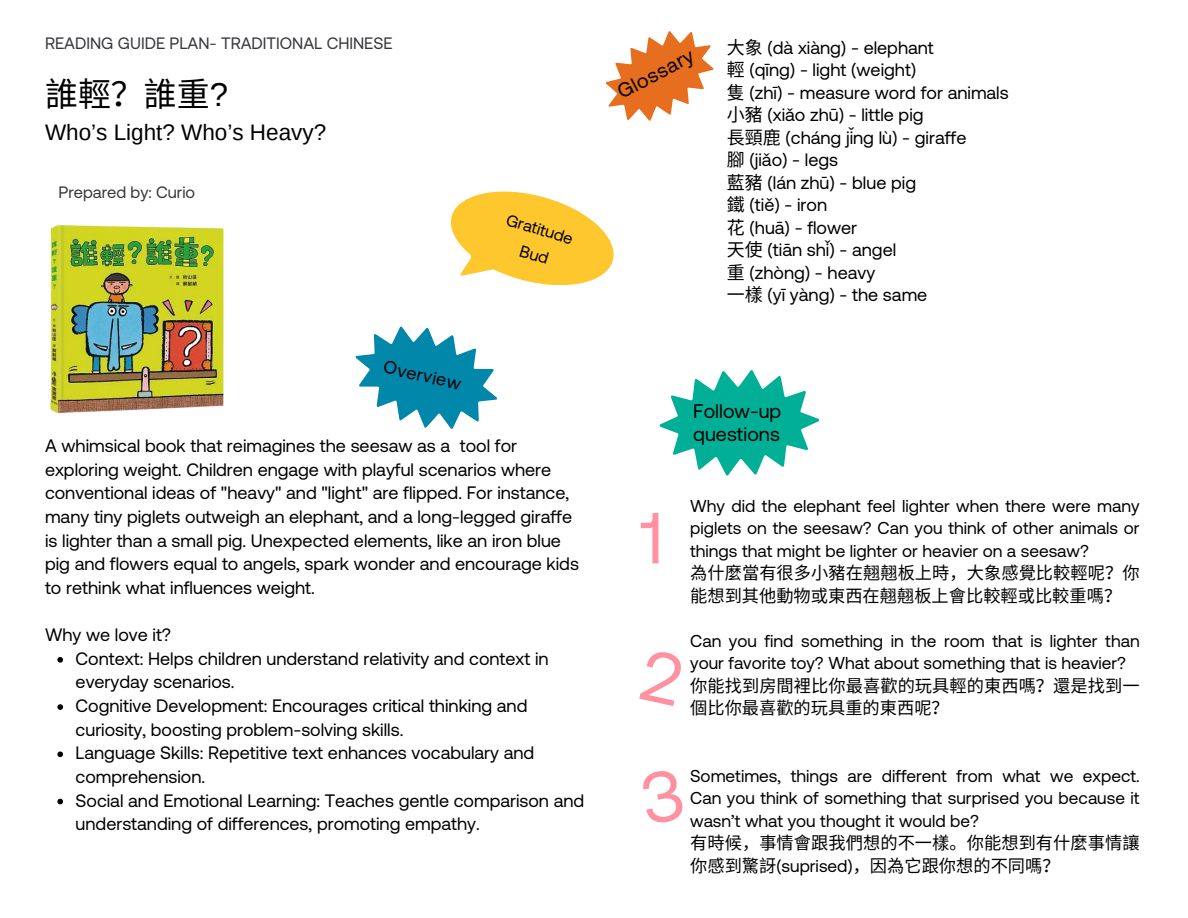
<style>
.page{position:relative;width:1188px;height:918px;background:#fff}
.page>*{position:absolute;margin:0;border:0;box-sizing:border-box;transform-origin:0 0}
.t1{font:72px "Aeonik Pro";color:#ff91a0}
.t2{font:33px "Noto Sans CJ Ksc";color:#000}
.t3{font:22.5px "Arimo";color:#000}
.t4{font:20.4px "Aeonik Pro";color:#000}
.t5{font:19.8px/22.5px "Aeonik Pro";color:#000}
.t6{font:18px/22.5px "Aeonik Pro";color:#000}
.t7{font:17.25px/22.5px "Aeonik Pro";color:#000;text-align:justify}
.t8{font:17.25px/22.5px "Noto Sans CJ Ksc";letter-spacing:.005em;color:#000}
.t9{font:16.5px "Aeonik Pro";color:#37373c}
.t10{font:16.5px "Aeonik Pro";color:#000}
.s1{font-family:"Arimo"}
.s2{font-family:"Noto Sans CJ Ksc"}
.s3{font-family:"Aeonik Pro"}
</style>
<div class="page">
<svg style="left:356px;top:327px;width:141px;height:102px"></svg>
<svg style="left:660px;top:370px;width:159px;height:106px"></svg>
<svg style="left:606px;top:31px;width:107px;height:90px"></svg>
<img style="left:50px;top:225px;width:174px;height:189px">
<svg style="left:57px;top:657px;width:6px;height:6px"></svg>
<svg style="left:57px;top:704px;width:6px;height:6px"></svg>
<svg style="left:57px;top:751px;width:6px;height:6px"></svg>
<svg style="left:57px;top:799px;width:6px;height:5px"></svg>
<svg style="left:451px;top:192px;width:163px;height:93px"></svg>
<h2 class="t9" style="left:45px;top:33px;width:349px">READING GUIDE PLAN- TRADITIONAL CHINESE</h2>
<p class="t2" style="left:45px;top:68px;width:185px">誰輕？誰重<span class="s1">?</span></p>
<p class="t3" style="left:45px;top:120px;width:283px">Who’s Light? Who’s Heavy?</p>
<h3 class="t9" style="left:59px;top:182px;width:138px">Prepared by: Curio</h3>
<p class="t10" style="left:510px;top:210px;width:70px;rotate:17deg">Gratitude</p>
<h2 class="t6" style="left:387px;top:355px;width:80px;rotate:13deg">Overview</h2>
<h1 class="t6" style="left:45px;top:434px;width:535px;line-height:23.7px">A whimsical book that reimagines the seesaw as a tool for exploring weight. Children engage with playful scenarios where conventional ideas of "heavy" and "light" are flipped. For instance, many tiny piglets outweigh an elephant, and a long-legged giraffe is lighter than a small pig. Unexpected elements, like an iron blue pig and flowers equal to angels, spark wonder and encourage kids to rethink what influences weight.</h1>
<p class="t6" style="left:45px;top:623px;width:128px">Why we love it?</p>
<p class="t6" style="left:76px;top:646px;width:475px;line-height:23.7px">Context: Helps children understand relativity and context in everyday scenarios.</p>
<p class="t6" style="left:76px;top:693px;width:453px;line-height:23.7px">Cognitive Development: Encourages critical thinking and curiosity, boosting problem-solving skills.</p>
<p class="t6" style="left:76px;top:741px;width:460px;line-height:23.7px">Language Skills: Repetitive text enhances vocabulary and comprehension.</p>
<h2 class="t6" style="left:76px;top:788px;width:510px;line-height:23.7px">Social and Emotional Learning: Teaches gentle comparison and understanding of differences, promoting empathy.</h2>
<h2 class="t4" style="left:613px;top:82px;width:85px;rotate:-28deg">Glossary</h2>
<p class="t6" style="left:727px;top:36px;width:284px"><span class="s2">大象</span> (dà xiàng) - elephant<br><span class="s2">輕</span> (qīng) - light (weight)<br><span class="s2">隻</span> (zhī) - measure word for animals<span class="s2">小豬</span> (xiǎo zhū) - little pig<br><span class="s2">長頸鹿</span> (cháng jǐng lù) - giraffe<br><span class="s2">腳</span> (jiǎo) - legs<br><span class="s2">藍豬</span> (lán zhū) - blue pig<br><span class="s2">鐵</span> (tiě) - iron<br><span class="s2">花</span> (huā) - flower<br><span class="s2">天使</span> (tiān shǐ) - angel<br><span class="s2">重</span> (zhòng) - heavy<br><span class="s2">一樣</span> (yī yàng) - the same</p>
<p class="t1" style="left:641px;top:495px;width:24px">1</p>
<h2 class="t5" style="left:693px;top:400px;width:90px">Follow-up questions</h2>
<p class="t7" style="left:690px;top:494px;width:451px">Why did the elephant feel lighter when there were many piglets on the seesaw? Can you think of other animals or things that might be lighter or heavier on a seesaw?</p>
<p class="t8" style="left:690px;top:561px;width:451px">為什麼當有很多小豬在翹翹板上時，大象感覺比較輕呢？你能想到其他動物或東西在翹翹板上會比較輕或比較重嗎？</p>
<p class="t7" style="left:690px;top:629px;width:451px">Can you find something in the room that is lighter than your favorite toy? What about something that is heavier?</p>
<p class="t8" style="left:690px;top:673px;width:449px">你能找到房間裡比你最喜歡的玩具輕的東西嗎？還是找到一個比你最喜歡的玩具重的東西呢？</p>
<p class="t7" style="left:690px;top:764px;width:451px">Sometimes, things are different from what we expect.<br>Can you think of something that surprised you because it wasn’t what you thought it would be?</p>
<p class="t8" style="left:690px;top:831px;width:451px">有時候，事情會跟我們想的不一樣。你能想到有什麼事情讓你感到驚訝<span class="s3">(suprised)</span>，因為它跟你想的不同嗎？</p>
</div>
